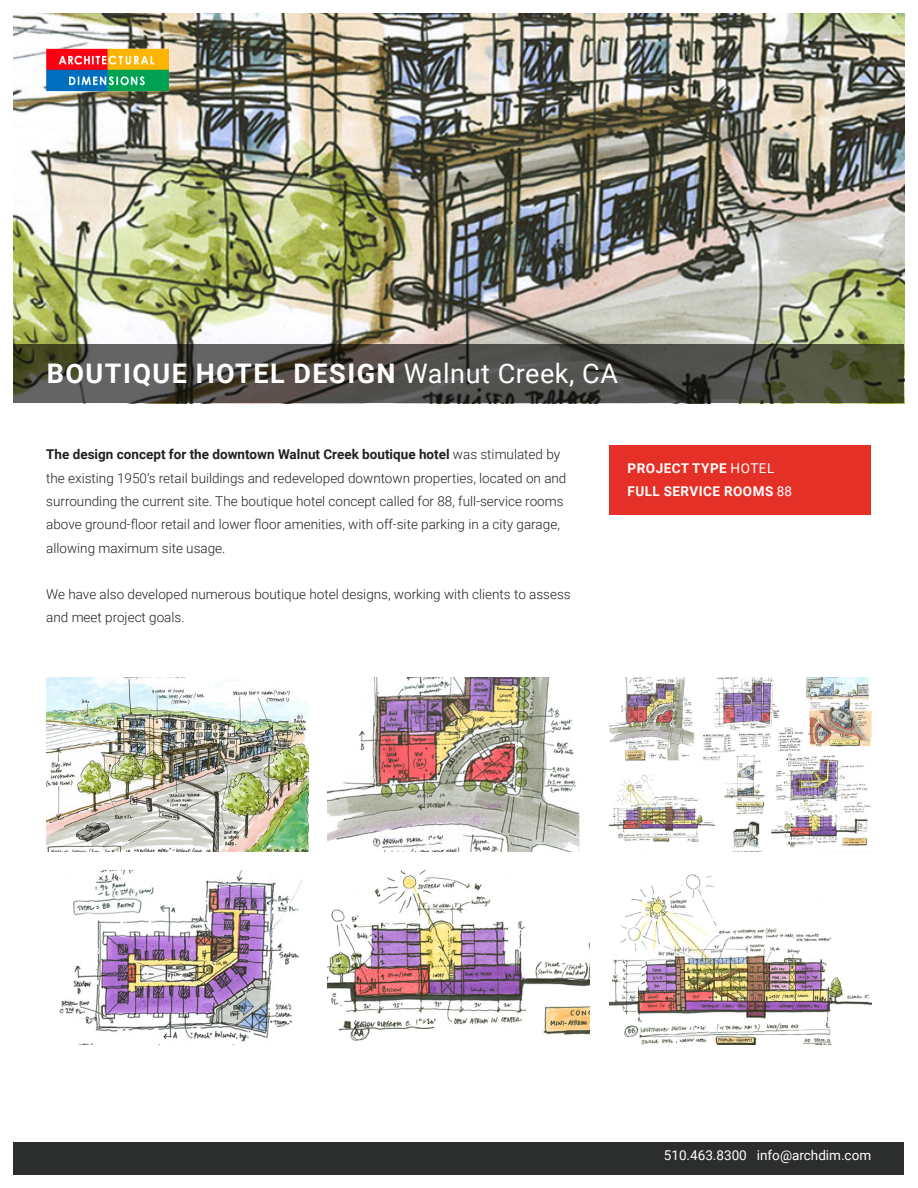
<style>
.page{position:relative;width:918px;height:1188px;background:#fff}
.page>*{position:absolute;margin:0;border:0;box-sizing:border-box;transform-origin:0 0}
.t1{font:700 27px "Roboto";letter-spacing:.055em;color:#fff}
.t2{font:300 13.5px/23.2px "Roboto";color:#231f20}
.t3{font:700 13.5px "Roboto";letter-spacing:.035em;color:#fff}
.t4{font:13.5px "Roboto";color:#fff}
.s1{font-weight:400}
.s2{font-weight:700}
</style>
<div class="page">
<img style="left:14px;top:14px;width:890px;height:331px">
<svg style="left:14px;top:345px;width:890px;height:58px;background:#4d4c44"></svg>
<div style="left:609px;top:446px;width:262px;height:69px;background:#e53027"></div>
<div style="left:14px;top:1142px;width:890px;height:33px;background:#2c2e2e"></div>
<img style="left:45px;top:47px;width:126px;height:46px">
<img style="left:46px;top:678px;width:262px;height:174px">
<img style="left:609px;top:678px;width:262px;height:174px">
<img style="left:328px;top:678px;width:252px;height:174px">
<img style="left:609px;top:874px;width:262px;height:171px">
<img style="left:59px;top:871px;width:243px;height:174px">
<img style="left:328px;top:871px;width:262px;height:170px">
<p class="t1" style="left:47px;top:354px;width:573px">BOUTIQUE HOTEL DESIGN <span class="s1">Walnut Creek, CA</span></p>
<p class="t2" style="left:46px;top:443px;width:522px"><span class="s2">The design concept for the downtown Walnut Creek boutique hotel</span> was stimulated by the existing 1950’s retail buildings and redeveloped downtown properties, located on and surrounding the current site. The boutique hotel concept called for 88, full-service rooms above ground-floor retail and lower floor amenities, with off-site parking in a city garage, allowing maximum site usage.</p>
<p class="t2" style="left:46px;top:582px;width:526px">We have also developed numerous boutique hotel designs, working with clients to assess and meet project goals.</p>
<p class="t3" style="left:628px;top:458px;width:148px">PROJECT TYPE <span class="s1">HOTEL</span></p>
<p class="t3" style="left:628px;top:482px;width:166px">FULL SERVICE ROOMS <span class="s1">88</span></p>
<p class="t4" style="left:664px;top:1146px;width:209px">510.463.8300 info@archdim.com</p>
</div>
